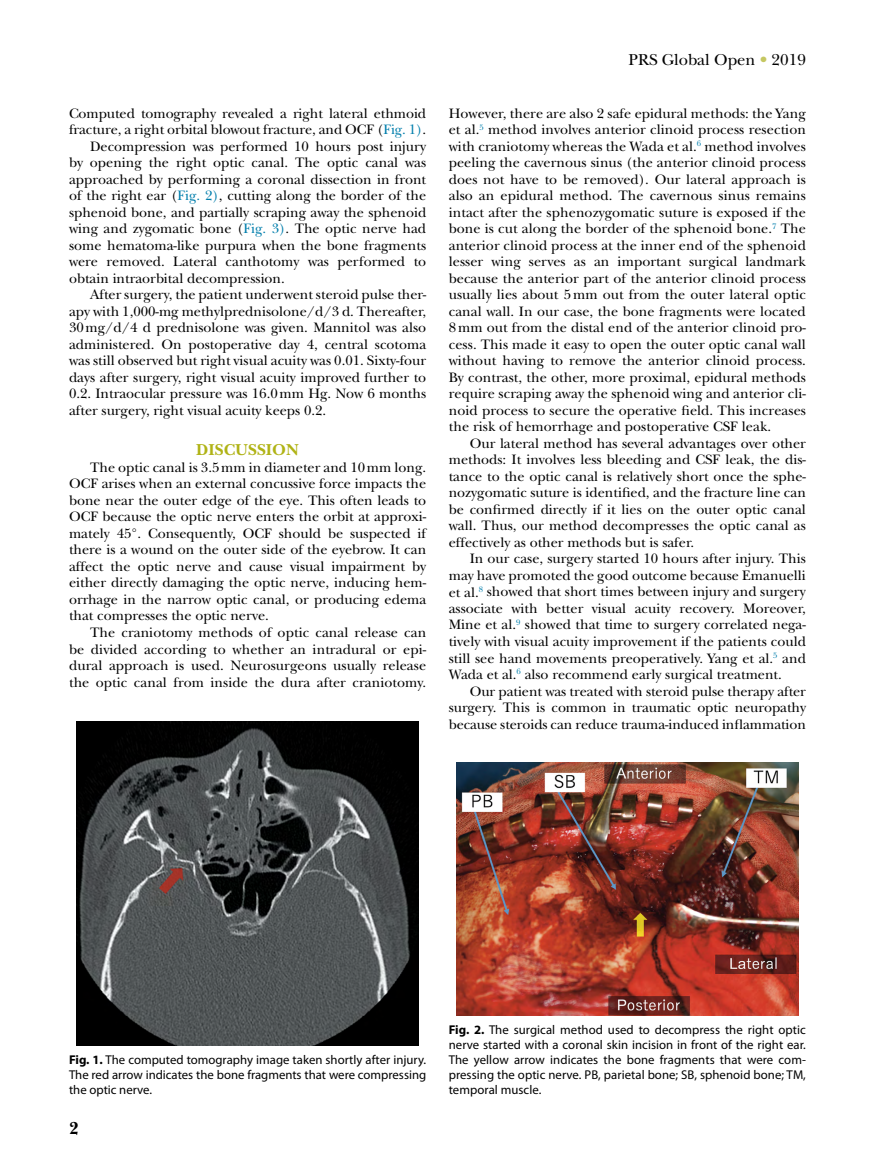
<style>
.page{position:relative;width:878px;height:1175px;background:#fff}
.page>*{position:absolute;margin:0;border:0;box-sizing:border-box;transform-origin:0 0}
.t1{font:700 18px "New Baskerville Std";color:#000}
.t2{font:16.5px "New Baskerville Std";color:#000}
.t3{font:700 16.5px "New Baskerville Std";color:#b0b316}
.t4{font:14.25px/16.5px "New Baskerville Std";color:#000;text-align:justify}
.t5{font:12.75px/15px "Myriad Pro";color:#000;text-align:justify}
.s1{color:#017eac}
.s2{color:#c5c761}
.s3{font-weight:700}
</style>
<div class="page">
<img style="left:76px;top:721px;width:343px;height:324px">
<img style="left:456px;top:762px;width:342px;height:253px">
<p class="t4" style="left:69px;top:105px;width:358px">Computed tomography revealed a right lateral ethmoid</p>
<p class="t4" style="left:69px;top:121px;width:358px">fracture, a right orbital blowout fracture, and OCF (<span class="s1">Fig. 1)</span>.</p>
<p class="t4" style="left:90px;top:138px;width:337px">Decompression was performed 10 hours post injury</p>
<p class="t4" style="left:69px;top:154px;width:358px">by opening the right optic canal. The optic canal was</p>
<p class="t4" style="left:69px;top:171px;width:358px">approached by performing a coronal dissection in front</p>
<p class="t4" style="left:69px;top:187px;width:358px">of the right ear (<span class="s1">Fig. 2)</span>, cutting along the border of the</p>
<p class="t4" style="left:69px;top:204px;width:359px">sphenoid bone, and partially scraping away the sphenoid</p>
<p class="t4" style="left:69px;top:220px;width:359px">wing and zygomatic bone (<span class="s1">Fig. 3)</span>. The optic nerve had</p>
<p class="t4" style="left:69px;top:237px;width:358px">some hematoma-like purpura when the bone fragments</p>
<p class="t4" style="left:69px;top:253px;width:358px">were removed. Lateral canthotomy was performed to</p>
<p class="t4" style="left:69px;top:270px;width:217px">obtain intraorbital decompression.</p>
<p class="t4" style="left:90px;top:286px;width:338px">After surgery, the patient underwent steroid pulse ther-</p>
<p class="t4" style="left:69px;top:303px;width:358px">apy with 1,000-mg methylprednisolone/d/3 d. Thereafter,</p>
<p class="t4" style="left:69px;top:319px;width:358px">30mg/d/4 d prednisolone was given. Mannitol was also</p>
<p class="t4" style="left:69px;top:336px;width:359px">administered. On postoperative day 4, central scotoma</p>
<p class="t4" style="left:69px;top:352px;width:359px">was still observed but right visual acuity was 0.01. Sixty-four</p>
<p class="t4" style="left:69px;top:369px;width:359px">days after surgery, right visual acuity improved further to</p>
<p class="t4" style="left:69px;top:385px;width:359px">0.2. Intraocular pressure was 16.0mm Hg. Now 6 months</p>
<p class="t4" style="left:69px;top:402px;width:259px">after surgery, right visual acuity keeps 0.2.</p>
<p class="t3" style="left:196px;top:440px;width:104px">DISCUSSION</p>
<p class="t4" style="left:69px;top:459px;width:359px;text-indent:21px">The optic canal is 3.5mm in diameter and 10mm long.<br>OCF arises when an external concussive force impacts the bone near the outer edge of the eye. This often leads to OCF because the optic nerve enters the orbit at approxi&shy;mately 45°. Consequently, OCF should be suspected if there is a wound on the outer side of the eyebrow. It can affect the optic nerve and cause visual impairment by either directly damaging the optic nerve, inducing hem&shy;orrhage in the narrow optic canal, or producing edema that compresses the optic nerve.</p>
<p class="t4" style="left:69px;top:624px;width:359px;text-indent:21px">The craniotomy methods of optic canal release can be divided according to whether an intradural or epi&shy;dural approach is used. Neurosurgeons usually release the optic canal from inside the dura after craniotomy.</p>
<p class="t2" style="left:628px;top:50px;width:179px">PRS Global Open <span class="s2">•</span> 2019</p>
<p class="t4" style="left:448px;top:105px;width:359px">However, there are also 2 safe epidural methods: the Yang et al.<sup>5</sup> method involves anterior clinoid process resection with craniotomy whereas the Wada et al.<sup>6</sup> method involves peeling the cavernous sinus (the anterior clinoid process does not have to be removed). Our lateral approach is also an epidural method. The cavernous sinus remains intact after the sphenozygomatic suture is exposed if the bone is cut along the border of the sphenoid bone.<sup>7</sup> The anterior clinoid process at the inner end of the sphenoid lesser wing serves as an important surgical landmark because the anterior part of the anterior clinoid process usually lies about 5mm out from the outer lateral optic canal wall. In our case, the bone fragments were located 8mm out from the distal end of the anterior clinoid pro&shy;cess. This made it easy to open the outer optic canal wall without having to remove the anterior clinoid process.<br>By contrast, the other, more proximal, epidural methods require scraping away the sphenoid wing and anterior cli&shy;noid process to secure the operative field. This increases the risk of hemorrhage and postoperative CSF leak.</p>
<p class="t4" style="left:449px;top:435px;width:359px;text-indent:21px">Our lateral method has several advantages over other methods: It involves less bleeding and CSF leak, the dis&shy;tance to the optic canal is relatively short once the sphe&shy;nozygomatic suture is identified, and the fracture line can be confirmed directly if it lies on the outer optic canal wall. Thus, our method decompresses the optic canal as effectively as other methods but is safer.</p>
<p class="t4" style="left:448px;top:550px;width:359px;text-indent:21px">In our case, surgery started 10 hours after injury. This may have promoted the good outcome because Emanuelli et al.<sup>8</sup> showed that short times between injury and surgery associate with better visual acuity recovery. Moreover, Mine et al.<sup>9</sup> showed that time to surgery correlated nega&shy;tively with visual acuity improvement if the patients could still see hand movements preoperatively. Yang et al.<sup>5</sup> and Wada et al.<sup>6</sup> also recommend early surgical treatment.</p>
<p class="t4" style="left:449px;top:682px;width:359px;text-indent:21px">Our patient was treated with steroid pulse therapy after surgery. This is common in traumatic optic neuropathy because steroids can reduce trauma-induced inflammation</p>
<p class="t5" style="left:69px;top:1052px;width:359px"><span class="s3">Fig. 1.</span> The computed tomography image taken shortly after injury.<br>The red arrow indicates the bone fragments that were compressing the optic nerve.</p>
<p class="t1" style="left:69px;top:1118px;width:11px">2</p>
<p class="t5" style="left:448px;top:1022px;width:359px"><span class="s3">Fig. 2.</span> The surgical method used to decompress the right optic nerve started with a coronal skin incision in front of the right ear.<br>The yellow arrow indicates the bone fragments that were com&shy;pressing the optic nerve. PB, parietal bone; SB, sphenoid bone; TM, temporal muscle.</p>
</div>
